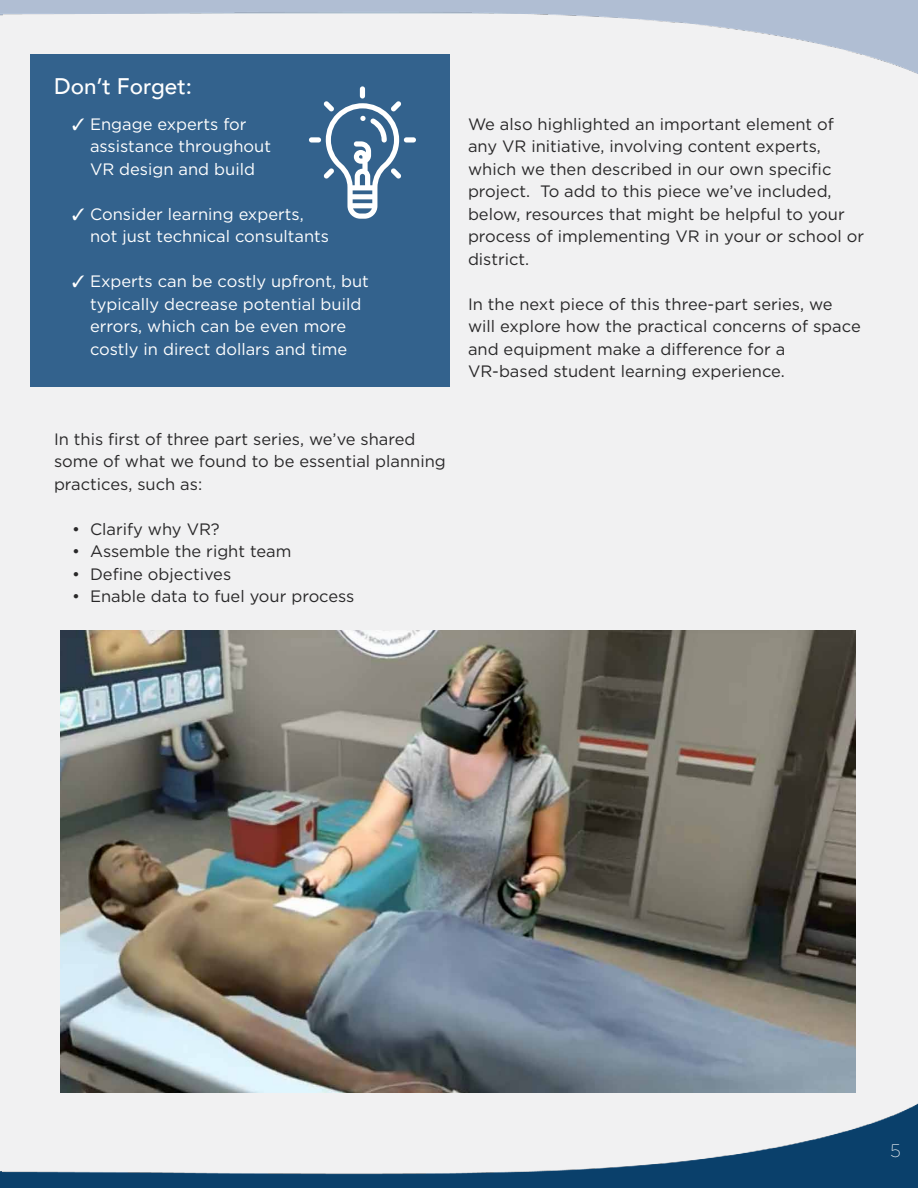
<style>
.page{position:relative;width:918px;height:1188px;background:#f1f1f2}
.page>*{position:absolute;margin:0;border:0;box-sizing:border-box;transform-origin:0 0}
.t1{font:500 22.5px "Avenir";color:#fff}
.t2{font:200 18px "Gotham";color:#fff}
.t3{font:16.5px/22.5px "Gotham";color:#292829}
.t4{font:16.5px/22.5px "Gotham";color:#fff}
</style>
<div class="page">
<img style="left:0;top:1056px;width:918px;height:132px">
<hr style="left:917px;top:1104px;width:1px;height:84px;background:#003b71">
<img style="left:0;top:0;width:918px;height:106px">
<div style="left:30px;top:54px;width:419px;height:333px;background:#33628d"></div>
<img style="left:60px;top:631px;width:795px;height:461px">
<div style="left:360px;top:86px;width:5px;height:13px;background:#fff;border-radius:3px"></div>
<div style="left:404px;top:137px;width:12px;height:6px;background:#fff;border-radius:3px"></div>
<div style="left:309px;top:137px;width:12px;height:6px;background:#fff;border-radius:3px"></div>
<svg style="left:324px;top:101px;width:77px;height:118px"></svg>
<h1 class="t1" style="left:54px;top:67px;width:140px">Don’t Forget:</h1>
<p class="t4" style="left:90px;top:112px;width:183px;text-indent:-18px">✓ Engage experts for assistance throughout<br>VR design and build</p>
<p class="t4" style="left:90px;top:202px;width:241px;text-indent:-18px">✓ Consider learning experts, not just technical consultants</p>
<p class="t4" style="left:90px;top:270px;width:280px;text-indent:-18px">✓ Experts can be costly upfront, but typically decrease potential build errors, which can be even more costly in direct dollars and time</p>
<p class="t3" style="left:54px;top:427px;width:393px">In this first of three part series, we’ve shared some of what we found to be essential planning practices, such as:</p>
<p class="t3" style="left:72px;top:518px;width:149px">• Clarify why VR?</p>
<p class="t3" style="left:72px;top:540px;width:221px">• Assemble the right team</p>
<p class="t3" style="left:72px;top:563px;width:161px">• Define objectives</p>
<p class="t3" style="left:72px;top:585px;width:284px">• Enable data to fuel your process</p>
<p class="t3" style="left:468px;top:112px;width:398px">We also highlighted an important element of any VR initiative, involving content experts, which we then described in our own specific project. To add to this piece we’ve included, below, resources that might be helpful to your process of implementing VR in your or school or district.</p>
<p class="t3" style="left:468px;top:292px;width:394px">In the next piece of this three-part series, we will explore how the practical concerns of space and equipment make a difference for a VR-based student learning experience.</p>
<p class="t2" style="left:890px;top:1139px;width:12px">5</p>
</div>
